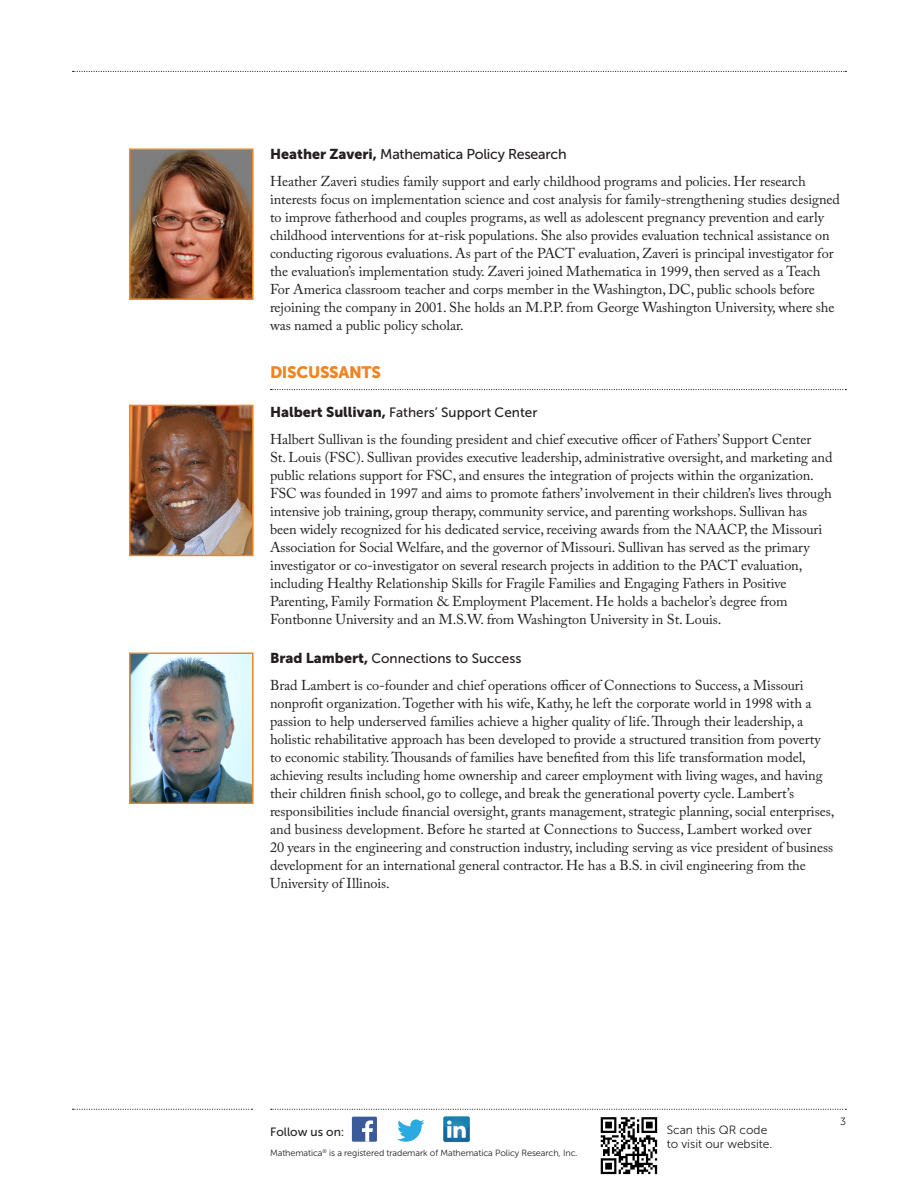
<style>
.page{position:relative;width:918px;height:1188px;background:#fff}
.page>*{position:absolute;margin:0;border:0;box-sizing:border-box;transform-origin:0 0}
.SUBHEAD___museo_sans{font:16.5px "Museo Sans 900";letter-spacing:-.02em;color:#ef8421}
.Adobe_Caslon_Pro{font:14.25px/18px "Adobe Caslon Pro";letter-spacing:-.005em;color:#231f20}
.Adobe_Caslon_Pro-2{font:14.25px "Museo Sans 500";letter-spacing:-.02em;color:#231f20}
.Adobe_Caslon_Pro-3{font:13.5px "Museo Sans 500";color:#231f20}
.QR_CODE_TEXT{font:12px/13.5px "Museo Sans 300";color:#231f20}
.t1{font:12px "Museo Sans 500";color:#231f20}
.t2{font:10.5px "Museo Sans 300";color:#231f20}
.t3{font:9px "Museo Sans 300";letter-spacing:-.01em;color:#231f20}
.s1{font-family:"Museo Sans 900"}
.s2{font-family:"Museo Sans 900";font-size:14.25px}
</style>
<div class="page">
<svg style="left:271px;top:1109px;width:575px;height:1px"></svg>
<svg style="left:73px;top:1109px;width:179px;height:1px"></svg>
<svg style="left:73px;top:71px;width:773px;height:1px"></svg>
<svg style="left:271px;top:389px;width:575px;height:1px"></svg>
<div style="left:352px;top:1117px;width:25px;height:25px;background:#3b5a9a"></div>
<svg style="left:362px;top:1120px;width:11px;height:22px"></svg>
<svg style="left:397px;top:1119px;width:27px;height:23px"></svg>
<img style="left:443px;top:1116px;width:26px;height:27px">
<img style="left:600px;top:1117px;width:58px;height:58px">
<img style="left:132px;top:151px;width:119px;height:146px">
<div style="left:129px;top:148px;width:125px;height:152px;border:2px solid #ef8421"></div>
<img style="left:132px;top:408px;width:119px;height:145px">
<div style="left:129px;top:405px;width:125px;height:151px;border:2px solid #ef8421"></div>
<img style="left:132px;top:655px;width:119px;height:146px">
<div style="left:129px;top:652px;width:125px;height:152px;border:2px solid #ef8421"></div>
<p class="Adobe_Caslon_Pro-2" style="left:270px;top:146px;width:298px"><span class="s1">Heather Zaveri,</span> Mathematica Policy Research</p>
<p class="Adobe_Caslon_Pro" style="left:270px;top:172px;width:572px">Heather Zaveri studies family support and early childhood programs and policies. Her research interests focus on implementation science and cost analysis for family-strengthening studies designed to improve fatherhood and couples programs, as well as adolescent pregnancy prevention and early childhood interventions for at-risk populations. She also provides evaluation technical assistance on conducting rigorous evaluations. As part of the PACT evaluation, Zaveri is principal investigator for the evaluation’s implementation study. Zaveri joined Mathematica in 1999, then served as a Teach For America classroom teacher and corps member in the Washington, DC, public schools before rejoining the company in 2001. She holds an M.P.P. from George Washington University, where she was named a public policy scholar.</p>
<p class="SUBHEAD___museo_sans" style="left:270px;top:363px;width:112px">DISCUSSANTS</p>
<p class="Adobe_Caslon_Pro-3" style="left:270px;top:405px;width:269px"><span class="s2">Halbert Sullivan,</span> Fathers’ Support Center</p>
<p class="Adobe_Caslon_Pro" style="left:270px;top:430px;width:564px">Halbert Sullivan is the founding president and chief executive officer of Fathers’ Support Center<br>St. Louis (FSC). Sullivan provides executive leadership, administrative oversight, and marketing and public relations support for FSC, and ensures the integration of projects within the organization.<br>FSC was founded in 1997 and aims to promote fathers’ involvement in their children’s lives through intensive job training, group therapy, community service, and parenting workshops. Sullivan has been widely recognized for his dedicated service, receiving awards from the NAACP, the Missouri Association for Social Welfare, and the governor of Missouri. Sullivan has served as the primary investigator or co-investigator on several research projects in addition to the PACT evaluation, including Healthy Relationship Skills for Fragile Families and Engaging Fathers in Positive Parenting, Family Formation &amp; Employment Placement. He holds a bachelor’s degree from Fontbonne University and an M.S.W. from Washington University in St. Louis.</p>
<p class="Adobe_Caslon_Pro-3" style="left:270px;top:651px;width:253px"><span class="s2">Brad Lambert,</span> Connections to Success</p>
<p class="Adobe_Caslon_Pro" style="left:270px;top:676px;width:566px">Brad Lambert is co-founder and chief operations officer of Connections to Success, a Missouri nonprofit organization. Together with his wife, Kathy, he left the corporate world in 1998 with a passion to help underserved families achieve a higher quality of life. Through their leadership, a holistic rehabilitative approach has been developed to provide a structured transition from poverty to economic stability. Thousands of families have benefited from this life transformation model, achieving results including home ownership and career employment with living wages, and having their children finish school, go to college, and break the generational poverty cycle. Lambert’s responsibilities include financial oversight, grants management, strategic planning, social enterprises, and business development. Before he started at Connections to Success, Lambert worked over<br>20 years in the engineering and construction industry, including serving as vice president of business development for an international general contractor. He has a B.S. in civil engineering from the University of Illinois.</p>
<p class="t1" style="left:270px;top:1125px;width:76px">Follow us on:</p>
<p class="t3" style="left:270px;top:1148px;width:309px">Mathematica<sup>®</sup> is a registered trademark of Mathematica Policy Research, Inc.</p>
<p class="QR_CODE_TEXT" style="left:667px;top:1124px;width:107px">Scan this QR code to visit our website.</p>
<p class="t2" style="left:840px;top:1116px;width:7px">3</p>
</div>
